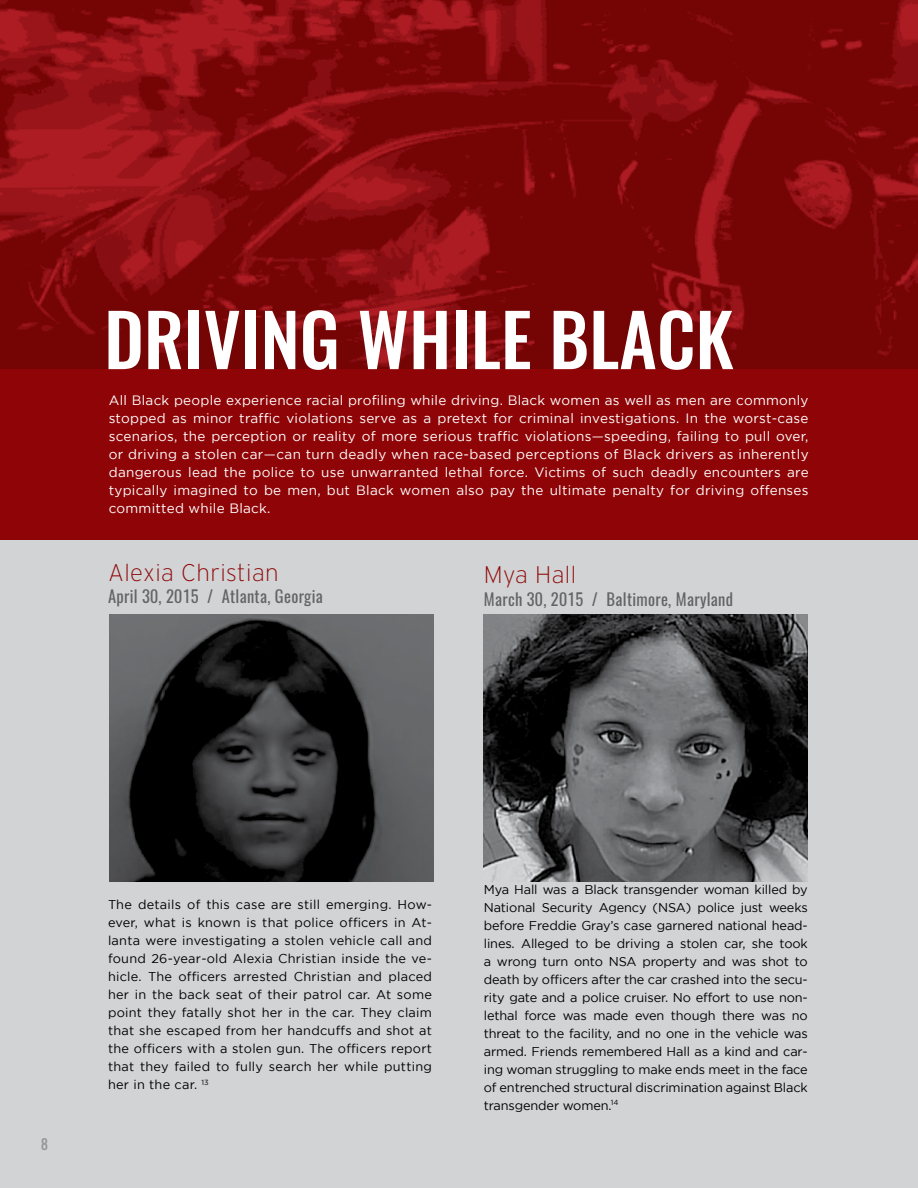
<style>
.page{position:relative;width:918px;height:1188px;background:#d1d3d4}
.page>*{position:absolute;margin:0;border:0;box-sizing:border-box;transform-origin:0 0}
.t1{font:500 72px "Oswald";color:#fff}
.t2{font:200 24px "Interstate";letter-spacing:.02em;color:#8f0507}
.t3{font:16.5px "Oswald";letter-spacing:.02em;color:#636466}
.t4{font:13.5px/18px "Gotham";letter-spacing:.02em;color:#fff;text-align:justify}
.t5{font:13.5px "Oswald";color:#939598}
.t6{font:12.75px/18px "Gotham";letter-spacing:-.005em;color:#000;text-align:justify}
</style>
<div class="page">
<img style="left:0;top:0;width:918px;height:369px">
<div style="left:0;top:369px;width:918px;height:171px;background:#8f0507"></div>
<img style="left:484px;top:614px;width:324px;height:267px">
<img style="left:110px;top:614px;width:324px;height:267px">
<h1 class="t1" style="left:104px;top:290px;width:631px">DRIVING WHILE BLACK</h1>
<p class="t4" style="left:109px;top:391px;width:701px">All Black people experience racial profiling while driving. Black women as well as men are commonly stopped as minor traffic violations serve as a pretext for criminal investigations. In the worst-case scenarios, the perception or reality of more serious traffic violations—speeding, failing to pull over, or driving a stolen car—can turn deadly when race-based perceptions of Black drivers as inherently dangerous lead the police to use unwarranted lethal force. Victims of such deadly encounters are typically imagined to be men, but Black women also pay the ultimate penalty for driving offenses committed while Black.</p>
<h2 class="t2" style="left:108px;top:559px;width:172px">Alexia Christian</h2>
<p class="t3" style="left:108px;top:585px;width:216px">April 30, 2015 / Atlanta, Georgia</p>
<h2 class="t2" style="left:484px;top:562px;width:94px">Mya Hall</h2>
<p class="t3" style="left:484px;top:588px;width:251px">March 30, 2015 / Baltimore, Maryland</p>
<p class="t5" style="left:41px;top:1134px;width:8px">8</p>
<p class="t6" style="left:108px;top:896px;width:326px">The details of this case are still emerging. How&shy;ever, what is known is that police officers in At&shy;lanta were investigating a stolen vehicle call and found 26-year-old Alexia Christian inside the ve&shy;hicle. The officers arrested Christian and placed her in the back seat of their patrol car. At some point they fatally shot her in the car. They claim that she escaped from her handcuffs and shot at the officers with a stolen gun. The officers report that they failed to fully search her while putting her in the car. <sup>13</sup></p>
<p class="t6" style="left:484px;top:880px;width:326px">Mya Hall was a Black transgender woman killed by National Security Agency (NSA) police just weeks before Freddie Gray’s case garnered national head&shy;lines. Alleged to be driving a stolen car, she took a wrong turn onto NSA property and was shot to death by officers after the car crashed into the secu&shy;rity gate and a police cruiser. No effort to use non&shy;lethal force was made even though there was no threat to the facility, and no one in the vehicle was armed. Friends remembered Hall as a kind and car&shy;ing woman struggling to make ends meet in the face of entrenched structural discrimination against Black transgender women.<sup>14</sup></p>
</div>
